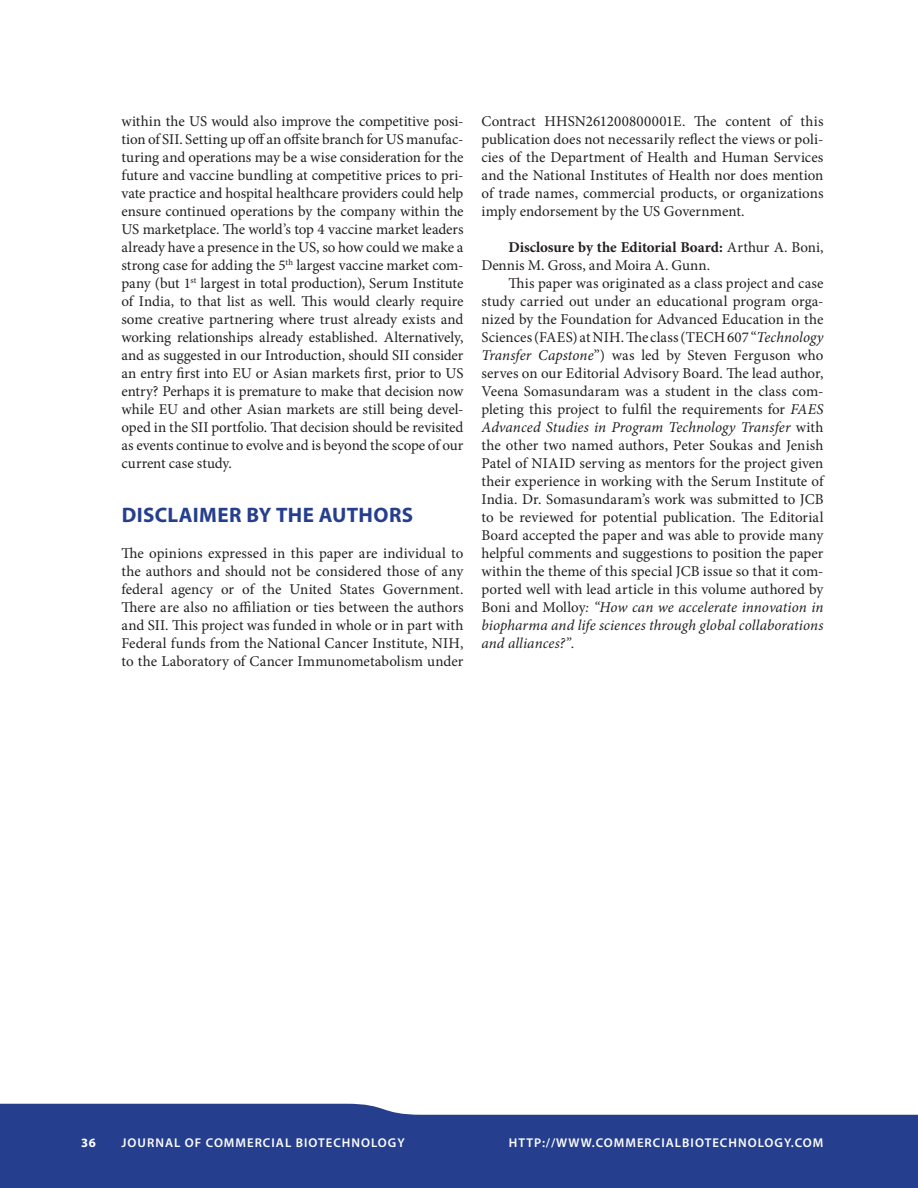
<style>
.page{position:relative;width:918px;height:1188px;background:#fff}
.page>*{position:absolute;margin:0;border:0;box-sizing:border-box;transform-origin:0 0}
.t1{font:700 21px "Myriad Pro";letter-spacing:.02em;color:#253f8e}
.t2{font:15px/18px "Minion Pro";color:#231f20;text-align:justify}
.t3{font:600 12.75px "Myriad Pro";letter-spacing:.08em;color:#fff}
.t4{font:700 12.75px "Myriad Pro";color:#fff}
.s1{font-weight:700}
.s2{font-style:italic}
</style>
<div class="page">
<svg style="left:0;top:1104px;width:918px;height:84px;background:#354d96"></svg>
<p class="t2" style="left:121px;top:112px;width:344px">within the US would also improve the competitive posi&shy;tion of SII. Setting up off an offsite branch for US manufac&shy;turing and operations may be a wise consideration for the future and vaccine bundling at competitive prices to pri&shy;vate practice and hospital healthcare providers could help ensure continued operations by the company within the US marketplace. The world’s top 4 vaccine market leaders already have a presence in the US, so how could we make a strong case for adding the 5<sup>th</sup> largest vaccine market com&shy;pany (but 1<sup>st</sup> largest in total production), Serum Institute of India, to that list as well. This would clearly require some creative partnering where trust already exists and working relationships already established. Alternatively, and as suggested in our Introduction, should SII consider an entry first into EU or Asian markets first, prior to US entry? Perhaps it is premature to make that decision now while EU and other Asian markets are still being devel&shy;oped in the SII portfolio. That decision should be revisited as events continue to evolve and is beyond the scope of our current case study.</p>
<h1 class="t1" style="left:122px;top:501px;width:291px">DISCLAIMER BY THE AUTHORS</h1>
<p class="t2" style="left:122px;top:544px;width:344px">The opinions expressed in this paper are individual to the authors and should not be considered those of any federal agency or of the United States Government.<br>There are also no affiliation or ties between the authors and SII. This project was funded in whole or in part with Federal funds from the National Cancer Institute, NIH, to the Laboratory of Cancer Immunometabolism under</p>
<p class="t2" style="left:482px;top:112px;width:344px">Contract HHSN261200800001E. The content of this publication does not necessarily reflect the views or poli&shy;cies of the Department of Health and Human Services and the National Institutes of Health nor does mention of trade names, commercial products, or organizations imply endorsement by the US Government.</p>
<p class="t2" style="left:482px;top:238px;width:343px;text-indent:27px"><span class="s1">Disclosure by the Editorial Board:</span> Arthur A. Boni,<br>Dennis M. Gross, and Moira A. Gunn.</p>
<p class="t2" style="left:482px;top:274px;width:344px;text-indent:27px">This paper was originated as a class project and case study carried out under an educational program orga&shy;nized by the Foundation for Advanced Education in the Sciences (FAES) at NIH. The class (TECH 607 “<span class="s2">Technology Transfer Capstone</span>”) was led by Steven Ferguson who serves on our Editorial Advisory Board. The lead author, Veena Somasundaram was a student in the class com&shy;pleting this project to fulfil the requirements for <span class="s2">FAES Advanced Studies in Program Technology Transfer</span> with the other two named authors, Peter Soukas and Jenish Patel of NIAID serving as mentors for the project given their experience in working with the Serum Institute of India. Dr. Somasundaram’s work was submitted to JCB to be reviewed for potential publication. The Editorial Board accepted the paper and was able to provide many helpful comments and suggestions to position the paper within the theme of this special JCB issue so that it com&shy;ported well with lead article in this volume authored by Boni and Molloy<span class="s2">: “How can we accelerate innovation in biopharma and life sciences through global collaborations and alliances?”</span>.</p>
<p class="t4" style="left:81px;top:1134px;width:16px">36</p>
<p class="t3" style="left:122px;top:1135px;width:285px">JOURNAL OF COMMERCIAL BIOTECHNOLOGY</p>
<p class="t3" style="left:509px;top:1135px;width:316px">HTTP://WWW.COMMERCIALBIOTECHNOLOGY.COM</p>
</div>
